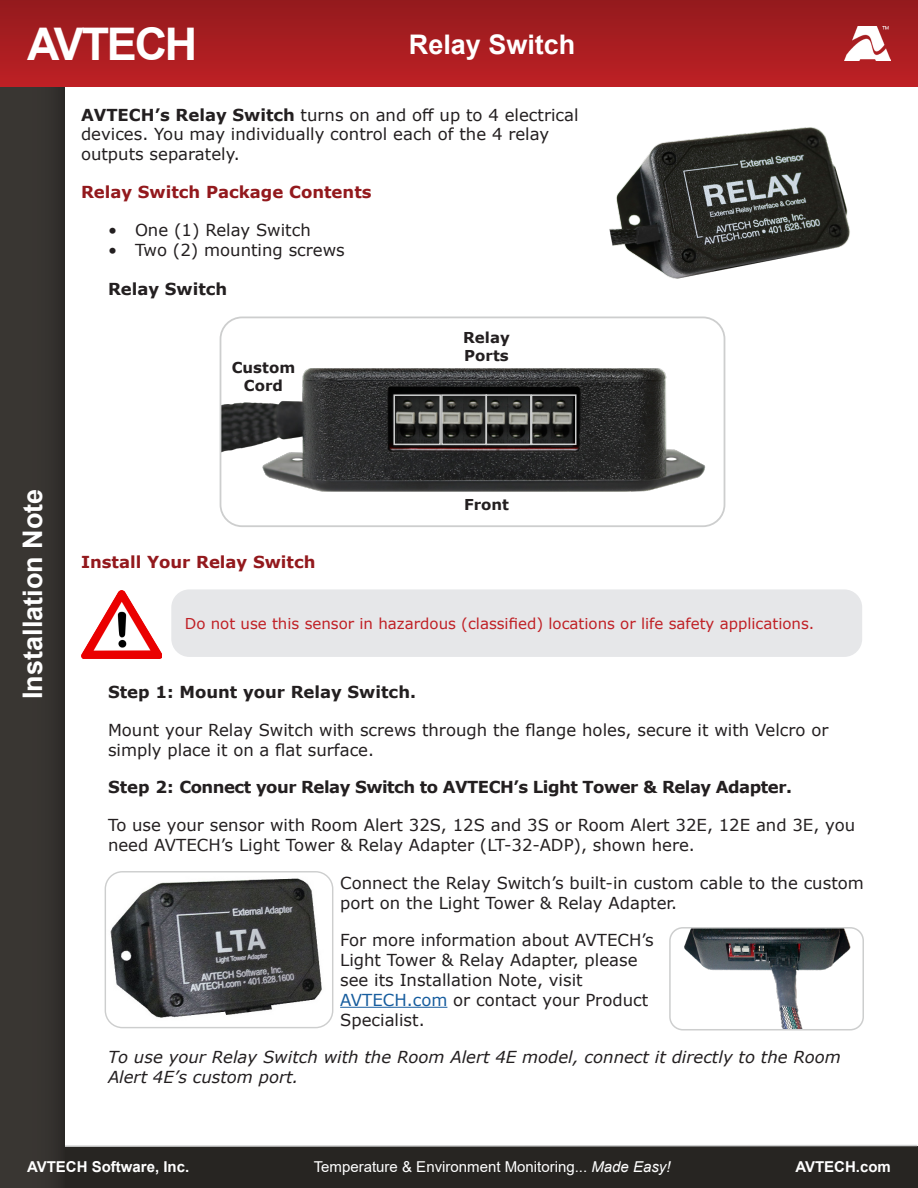
<style>
.page{position:relative;width:918px;height:1188px;background:#fff}
.page>*{position:absolute;margin:0;border:0;box-sizing:border-box;transform-origin:0 0}
.t1{font:700 45px "Arial";letter-spacing:-.05em;color:#fff}
.t2{font:700 27px "Arial";color:#fff}
.Body_Para_Indent{font:16.5px/19.8px "Verdana";color:#231f20}
.Body_Para{font:16.5px/19.8px "Verdana";color:#231f20}
.Body_Para_Indent-2{font:italic 16.5px/19.8px "Verdana";color:#231f20}
.H2_Black_Indent{font:700 16.5px "Verdana";letter-spacing:-.03em;color:#231f20}
.H1_Red{font:700 16.5px "Verdana";color:#93191d}
.H2_Black_Indent-2{font:700 16.5px "Verdana";color:#231f20}
.Warning_Text_Red{font:15px "Verdana";color:#c02025}
.t3{font:15px "Arial";color:#fff}
.t4{font:700 15px "Arial";color:#fff}
.t5{font:700 15px/18px "Verdana";color:#231f20}
.s1{font-weight:700}
.s2{color:#175d9e}
.s3{font-style:italic}
</style>
<div class="page">
<div style="left:0;top:1146px;width:918px;height:42px;background:#272522"></div>
<svg style="left:65px;top:1144px;width:853px;height:3px"></svg>
<div style="left:0;top:0;width:65px;height:1188px;background:#393532"></div>
<div style="left:0;top:0;width:918px;height:86px;background:linear-gradient(to bottom,#931b1d,#be2024)"></div>
<img style="left:844px;top:27px;width:47px;height:34px">
<hr style="left:340px;top:1007px;width:107px;height:1px;background:#175d9e">
<img style="left:223px;top:368px;width:483px;height:124px">
<div style="left:393px;top:394px;width:48px;height:51px;border:2px solid #cdcece"></div>
<div style="left:220px;top:317px;width:505px;height:210px;border:2px solid #cdcece;border-radius:22px"></div>
<div style="left:171px;top:589px;width:691px;height:68px;background:#e6e7e9;border-radius:18px"></div>
<img style="left:81px;top:591px;width:81px;height:67px">
<img style="left:672px;top:930px;width:191px;height:100px">
<div style="left:669px;top:927px;width:195px;height:103px;border:2px solid #cdcece;border-radius:13px"></div>
<img style="left:105px;top:873px;width:228px;height:155px">
<div style="left:105px;top:871px;width:228px;height:157px;border:1px solid #cdcece;border-radius:17px"></div>
<img style="left:609px;top:127px;width:241px;height:152px">
<div style="left:441px;top:394px;width:46px;height:51px;border:2px solid #cdcece"></div>
<div style="left:486px;top:394px;width:46px;height:51px;border:2px solid #cdcece"></div>
<div style="left:531px;top:394px;width:45px;height:51px;border:2px solid #cdcece"></div>
<h1 class="t1" style="left:27px;top:13px;width:172px">AVTECH</h1>
<h2 class="t2" style="left:409px;top:25px;width:168px">Relay Switch</h2>
<p class="Body_Para" style="left:81px;top:105px;width:499px"><span class="s1">AVTECH’s Relay Switch</span> turns on and off up to 4 electrical devices. You may individually control each of the 4 relay outputs separately.</p>
<p class="H1_Red" style="left:81px;top:180px;width:292px">Relay Switch Package Contents</p>
<p class="Body_Para_Indent" style="left:108px;top:220px;width:204px">• One (1) Relay Switch</p>
<p class="Body_Para_Indent" style="left:108px;top:240px;width:238px">• Two (2) mounting screws</p>
<p class="H2_Black_Indent-2" style="left:108px;top:278px;width:121px">Relay Switch</p>
<h2 class="t2" style="left:14px;top:699px;width:212px;rotate:-90deg">Installation Note</h2>
<p class="t5" style="left:232px;top:359px;width:65px;text-align:center">Custom<br>Cord</p>
<p class="H1_Red" style="left:81px;top:550px;width:236px">Install Your Relay Switch</p>
<p class="t5" style="left:463px;top:328px;width:48px">Relay<br>Ports</p>
<p class="t5" style="left:464px;top:495px;width:47px">Front</p>
<p class="Warning_Text_Red" style="left:185px;top:613px;width:631px">Do not use this sensor in hazardous (classified) locations or life safety applications.</p>
<p class="H2_Black_Indent-2" style="left:108px;top:680px;width:310px">Step 1: Mount your Relay Switch.</p>
<p class="Body_Para_Indent" style="left:108px;top:720px;width:722px">Mount your Relay Switch with screws through the flange holes, secure it with Velcro or simply place it on a flat surface.</p>
<p class="H2_Black_Indent" style="left:108px;top:776px;width:686px">Step 2: Connect your Relay Switch to AVTECH’s Light Tower &amp; Relay Adapter.</p>
<p class="Body_Para_Indent" style="left:108px;top:815px;width:749px">To use your sensor with Room Alert 32S, 12S and 3S or Room Alert 32E, 12E and 3E, you need AVTECH’s Light Tower &amp; Relay Adapter (LT-32-ADP), shown here.</p>
<p class="Body_Para_Indent" style="left:340px;top:873px;width:525px">Connect the Relay Switch’s built-in custom cable to the custom port on the Light Tower &amp; Relay Adapter.</p>
<p class="Body_Para_Indent" style="left:340px;top:930px;width:315px">For more information about AVTECH’s<br>Light Tower &amp; Relay Adapter, please see its Installation Note, visit<br><span class="s2">AVTECH.com</span> or contact your Product<br>Specialist.</p>
<p class="Body_Para_Indent-2" style="left:108px;top:1047px;width:735px">To use your Relay Switch with the Room Alert 4E model, connect it directly to the Room<br>Alert 4E’s custom port.</p>
<p class="t4" style="left:27px;top:1156px;width:164px">AVTECH Software, Inc.</p>
<p class="t3" style="left:314px;top:1156px;width:358px">Temperature &amp; Environment Monitoring... <span class="s3">Made Easy!</span></p>
<p class="t4" style="left:795px;top:1156px;width:97px">AVTECH.com</p>
</div>
